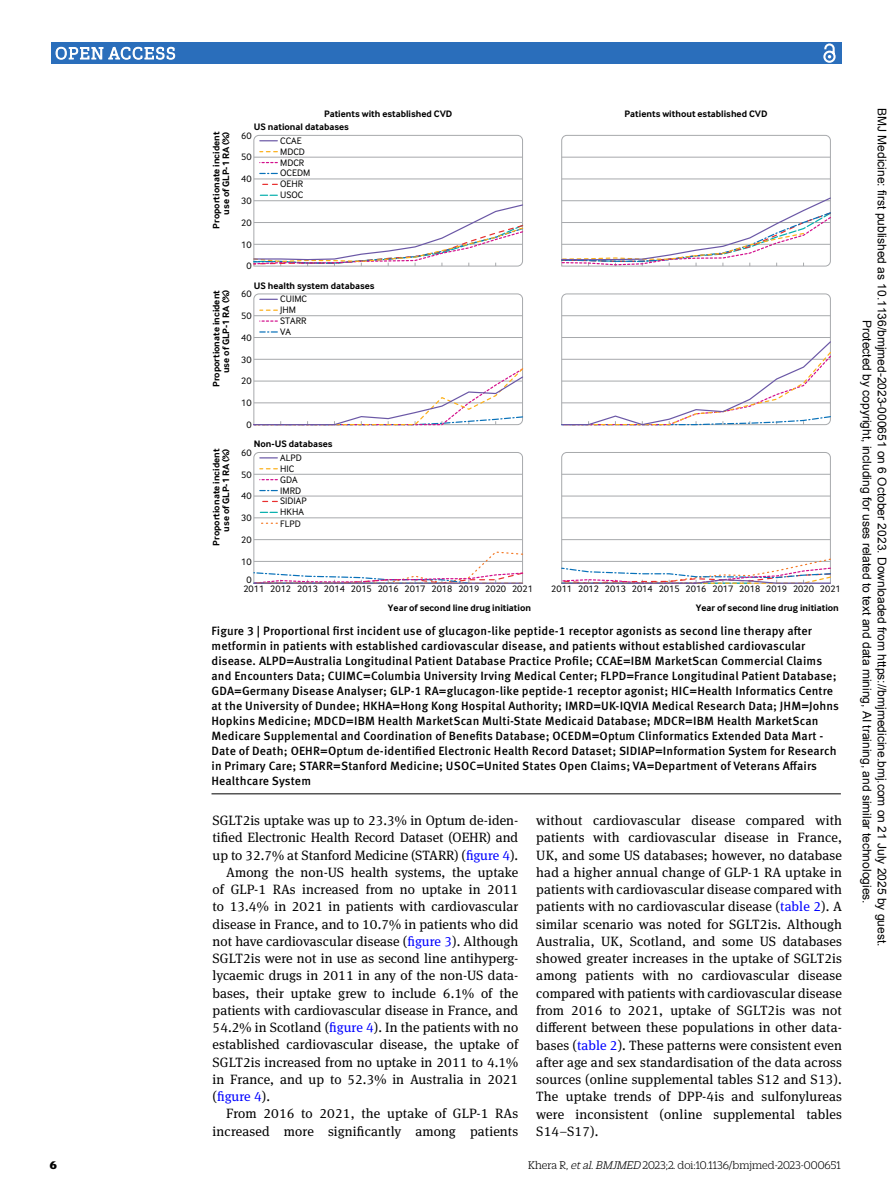
<style>
.page{position:relative;width:893px;height:1191px;background:#fff}
.page>*{position:absolute;margin:0;border:0;box-sizing:border-box;transform-origin:0 0}
.t1{font:13.5px/17.2px "Meta Serif Pro";letter-spacing:.005em;color:#000;text-align:justify}
.t2{font:13.5px "Meta Serif Pro";color:#00f}
.t3{font:12px/15px "Meta Pro Medium Regular 2";letter-spacing:.01em;color:#000}
.t4{font:12px/15px "Arial";color:#000}
.t5{font:300 12px "Duplicate Slab";color:#000}
.t6{font:900 12px "Duplicate Slab";color:#000}
.t7{font:700 9.75px/9.8px "Inter Face";color:#000;text-align:right}
.t8{font:9.75px/10.9px "Inter Face Regular 3";color:#000}
.s1{color:#00f}
.s2{color:#000}
.s3{font-style:italic}
.s4{font-family:"Duplicate Slab Light 2";font-weight:400}
</style>
<div class="page">
<div style="left:51px;top:43px;width:791px;height:21px;background:#2a6ebb"></div>
<svg style="left:55px;top:46px;width:120px;height:14px"></svg>
<svg style="left:822px;top:42px;width:15px;height:21px"></svg>
<hr style="left:212px;top:793px;width:629px;height:1px;background:#000">
<svg style="left:253px;top:135px;width:578px;height:416px"></svg>
<hr style="left:562px;top:179px;width:268px;height:1px;background:#a7a9ac">
<hr style="left:562px;top:157px;width:268px;height:1px;background:#a7a9ac">
<hr style="left:562px;top:337px;width:268px;height:1px;background:#a7a9ac">
<hr style="left:562px;top:315px;width:268px;height:1px;background:#a7a9ac">
<hr style="left:562px;top:517px;width:268px;height:1px;background:#a7a9ac">
<hr style="left:562px;top:539px;width:268px;height:1px;background:#a7a9ac">
<hr style="left:562px;top:496px;width:268px;height:1px;background:#a7a9ac">
<hr style="left:562px;top:474px;width:268px;height:1px;background:#a7a9ac">
<svg style="left:253px;top:551px;width:578px;height:33px"></svg>
<svg style="left:253px;top:367px;width:271px;height:59px"></svg>
<svg style="left:560px;top:340px;width:271px;height:86px"></svg>
<svg style="left:253px;top:203px;width:271px;height:63px"></svg>
<svg style="left:560px;top:196px;width:271px;height:70px"></svg>
<p class="t7" style="left:211px;top:229px;width:99px;rotate:-90deg">Proportionate incident use of GLP-1 RA (%)</p>
<p class="t7" style="left:211px;top:387px;width:99px;rotate:-90deg">Proportionate incident use of GLP-1 RA (%)</p>
<p class="t7" style="left:211px;top:546px;width:99px;rotate:-90deg">Proportionate incident use of GLP-1 RA (%)</p>
<p class="t7" style="left:324px;top:108px;width:130px">Patients with established CVD</p>
<p class="t7" style="left:254px;top:122px;width:97px">US national databases</p>
<p class="t8" style="left:241px;top:130px;width:12px">60</p>
<p class="t8" style="left:280px;top:135px;width:32px">CCAE<br>MDCD<br>MDCR<br>OCEDM<br>OEHR<br>USOC</p>
<p class="t8" style="left:241px;top:152px;width:12px">50</p>
<p class="t8" style="left:241px;top:173px;width:12px">40</p>
<p class="t8" style="left:241px;top:195px;width:12px">30</p>
<p class="t8" style="left:241px;top:217px;width:12px">20</p>
<p class="t8" style="left:241px;top:239px;width:12px">10</p>
<p class="t8" style="left:246px;top:260px;width:7px">0</p>
<p class="t7" style="left:254px;top:281px;width:122px">US health system databases</p>
<p class="t8" style="left:241px;top:288px;width:12px">60</p>
<p class="t8" style="left:280px;top:293px;width:28px">CUIMC<br>JHM<br>STARR<br>VA</p>
<p class="t8" style="left:241px;top:310px;width:12px">50</p>
<p class="t8" style="left:241px;top:332px;width:12px">40</p>
<p class="t8" style="left:241px;top:354px;width:12px">30</p>
<p class="t8" style="left:241px;top:375px;width:12px">20</p>
<p class="t8" style="left:241px;top:397px;width:12px">10</p>
<p class="t8" style="left:246px;top:419px;width:7px">0</p>
<p class="t7" style="left:254px;top:439px;width:80px">Non-US databases</p>
<p class="t8" style="left:241px;top:447px;width:12px">60</p>
<p class="t8" style="left:280px;top:452px;width:28px">ALPD<br>HIC<br>GDA<br>IMRD<br>SIDIAP<br>HKHA</p>
<p class="t8" style="left:241px;top:469px;width:12px">50</p>
<p class="t8" style="left:241px;top:490px;width:12px">40</p>
<p class="t8" style="left:241px;top:512px;width:12px">30</p>
<p class="t8" style="left:280px;top:518px;width:22px">FLPD</p>
<p class="t8" style="left:241px;top:534px;width:12px">20</p>
<p class="t7" style="left:625px;top:108px;width:144px">Patients without established CVD</p>
<p class="t8" style="left:241px;top:552px;width:12px;line-height:18.5px;text-align:center">10<br>0</p>
<p class="t8" style="left:243px;top:583px;width:291px">2011 2012 2013 2014 2015 2016 2017 2018 2019 2020 2021</p>
<p class="t8" style="left:551px;top:583px;width:291px">2011 2012 2013 2014 2015 2016 2017 2018 2019 2020 2021</p>
<p class="t3" style="left:212px;top:622px;width:629px">Figure 3 | Proportional first incident use of glucagon-like peptide-1 receptor agonists as second line therapy after metformin in patients with established cardiovascular disease, and patients without established cardiovascular disease. ALPD=Australia Longitudinal Patient Database Practice Profile; CCAE=I BM MarketScan Commercial Claims and Encounters Data; CUI MC=Columbia U niversity I rving Medical Center; FLPD=France Longitudinal Patient Database; GDA=Germany Disease Analyser; GLP-1 RA=glucagon-like peptide-1 receptor agonist; HI C=Health I nformatics Centre at the U niversity of Dundee; HKHA=Hong Kong Hospital Authority; I MRD=U K--I QVIA Medical Research Data; JHM=Johns Hopkins Medicine; MDCD=I BM Health MarketScan Multi--State Medicaid Database; MDCR=I BM Health MarketScan Medicare Supplemental and Coordination of Benefits Database; OCEDM=Optum Clinformatics Extended Data Mart - Date of Death; OEHR=Optum de-identified Electronic Health Record Dataset; SI DIAP=I nformation System for Research in Primary Care; STARR</p>
<p class="t7" style="left:388px;top:603px;width:145px">Year of second line drug initiation</p>
<p class="t7" style="left:696px;top:603px;width:145px">Year of second line drug initiation</p>
<p class="t3" style="left:333px;top:757px;width:485px">=Stanford Medicine; USOC=U nited States Open Claims; VA=Department of Veterans Affairs</p>
<p class="t3" style="left:212px;top:772px;width:101px">Healthcare System</p>
<p class="t1" style="left:213px;top:811px;width:307px">SGLT2is uptake was up to 23.3% in Optum de-iden-</p>
<p class="t1" style="left:213px;top:828px;width:307px">tified Electronic Health Record Dataset (OEHR) and</p>
<p class="t1" style="left:213px;top:845px;width:307px">up to 32.7% at Stanford Medicine (STARR) (<span class="s1">figure 4</span>).</p>
<p class="t1" style="left:226px;top:863px;width:294px">Among the non-US health systems, the uptake</p>
<p class="t1" style="left:213px;top:880px;width:307px">of GLP-1 RAs increased from no uptake in 2011</p>
<p class="t1" style="left:213px;top:897px;width:307px">to 13.4% in 2021 in patients with cardiovascular</p>
<p class="t1" style="left:213px;top:914px;width:307px">disease in France, and to 10.7% in patients who did</p>
<p class="t1" style="left:213px;top:932px;width:307px">not have cardiovascular disease (<span class="s1">figure 3</span>). Although</p>
<p class="t1" style="left:213px;top:949px;width:307px">SGLT2is were not in use as second line antihyperg-</p>
<p class="t1" style="left:213px;top:966px;width:307px">lycaemic drugs in 2011 in any of the non-US data-</p>
<p class="t1" style="left:213px;top:983px;width:307px">bases, their uptake grew to include 6.1% of the</p>
<p class="t1" style="left:213px;top:1001px;width:307px">patients with cardiovascular disease in France, and</p>
<p class="t1" style="left:213px;top:1018px;width:307px">54.2% in Scotland (<span class="s1">figure 4</span>). In the patients with no</p>
<p class="t1" style="left:213px;top:1035px;width:307px">established cardiovascular disease, the uptake of</p>
<p class="t1" style="left:213px;top:1052px;width:307px">SGLT2is increased from no uptake in 2011 to 4.1%</p>
<p class="t1" style="left:213px;top:1070px;width:307px">in France, and up to 52.3% in Australia in 2021</p>
<p class="t2" style="left:213px;top:1086px;width:59px"><span class="s2">(</span>figure 4<span class="s2">).</span></p>
<p class="t1" style="left:226px;top:1104px;width:294px">From 2016 to 2021, the uptake of GLP-1 RAs</p>
<p class="t1" style="left:213px;top:1121px;width:307px">increased more significantly among patients</p>
<p class="t1" style="left:536px;top:811px;width:307px">without cardiovascular disease compared with patients with cardiovascular disease in France, UK, and some US databases; however, no database had a higher annual change of GLP-1 RA uptake in patients with cardiovascular disease compared with patients with no cardiovascular disease (<span class="s1">table 2</span>). A similar scenario was noted for SGLT2is. Although Australia, UK, Scotland, and some US databases showed greater increases in the uptake of SGLT2is among patients with no cardiovascular disease compared with patients with cardiovascular disease from 2016 to 2021, uptake of SGLT2is was not different between these populations in other data&shy;bases (<span class="s1">table 2</span>). These patterns were consistent even after age and sex standardisation of the data across sources (online supplemental tables S12 and S13).<br>The uptake trends of DPP-4is and sulfonylureas were inconsistent (online supplemental tables S14–S17).</p>
<p class="t6" style="left:50px;top:1157px;width:9px">6</p>
<p class="t5" style="left:528px;top:1158px;width:314px">KHERA R, <span class="s3">etal</span>. <span class="s3">BMJMED</span> 2023;<span class="s4">2</span>. DOI:10.1136/BMJMED-2023-000651</p>
<p class="t4" style="left:890px;top:320px;width:628px;text-indent:-212px;rotate:90deg">BMJ Medicine: first published as 10.1136/bmjmed-2023-000651 on 6 October 2023. Downloaded from https://bmjmedicine.bmj.com on 21 July 2025 by guest.<br>Protected by copyright, including for uses related to text and data mining, AI training, and similar technologies.</p>
</div>
